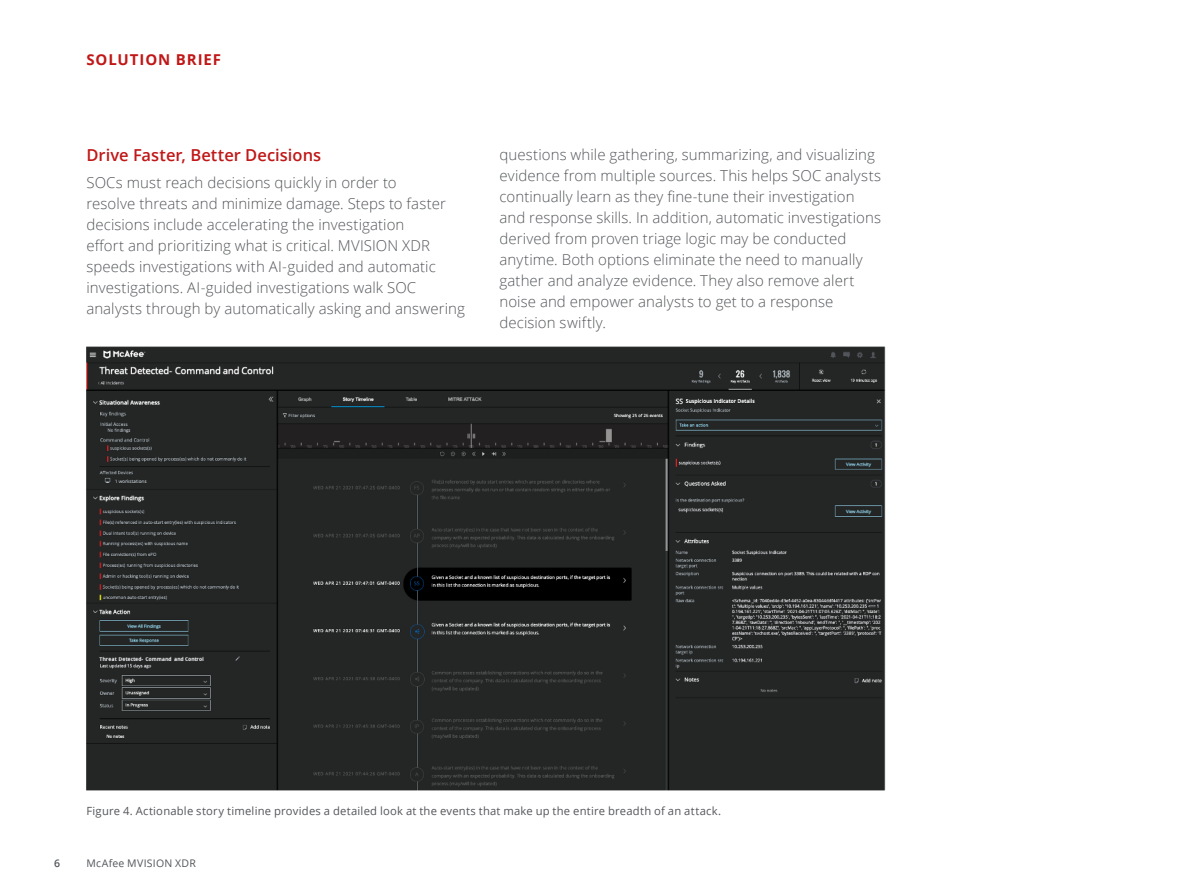
<style>
.page{position:relative;width:1188px;height:891px;background:#fff}
.page>*{position:absolute;margin:0;border:0;box-sizing:border-box;transform-origin:0 0}
.t1{font:600 16.5px "Open Sans";letter-spacing:.005em;color:#c01818}
.t2{font:300 15px/21px "Open Sans";letter-spacing:.005em;color:#53565a}
.t3{font:700 15px "Open Sans";letter-spacing:.06em;color:#c01818}
.t4{font:11.25px "Open Sans";letter-spacing:.02em;color:#53565a}
.t5{font:10.5px "Open Sans";letter-spacing:.025em;color:#53565a}
.t6{font:600 10.5px "Open Sans";color:#53565a}
</style>
<div class="page">
<img style="left:86px;top:347px;width:800px;height:443px">
<p class="t3" style="left:86px;top:49px;width:136px">SOLUTION BRIEF</p>
<p class="t1" style="left:86px;top:144px;width:236px">Drive Faster, Better Decisions</p>
<p class="t2" style="left:86px;top:171px;width:380px">SOCs must reach decisions quickly in order to<br>resolve threats and minimize damage. Steps to faster decisions include accelerating the investigation<br>effort and prioritizing what is critical. MVISION XDR speeds investigations with AI-guided and automatic investigations. AI-guided investigations walk SOC analysts through by automatically asking and answering</p>
<p class="t2" style="left:500px;top:144px;width:383px">questions while gathering, summarizing, and visualizing evidence from multiple sources. This helps SOC analysts continually learn as they fine-tune their investigation and response skills. In addition, automatic investigations derived from proven triage logic may be conducted anytime. Both options eliminate the need to manually gather and analyze evidence. They also remove alert noise and empower analysts to get to a response decision swiftly.</p>
<p class="t4" style="left:86px;top:803px;width:636px">Figure 4. Actionable story timeline provides a detailed look at the events that make up the entire breadth of an attack.</p>
<p class="t6" style="left:54px;top:856px;width:7px">6</p>
<p class="t5" style="left:86px;top:856px;width:111px">McAfee MVISION XDR</p>
</div>
